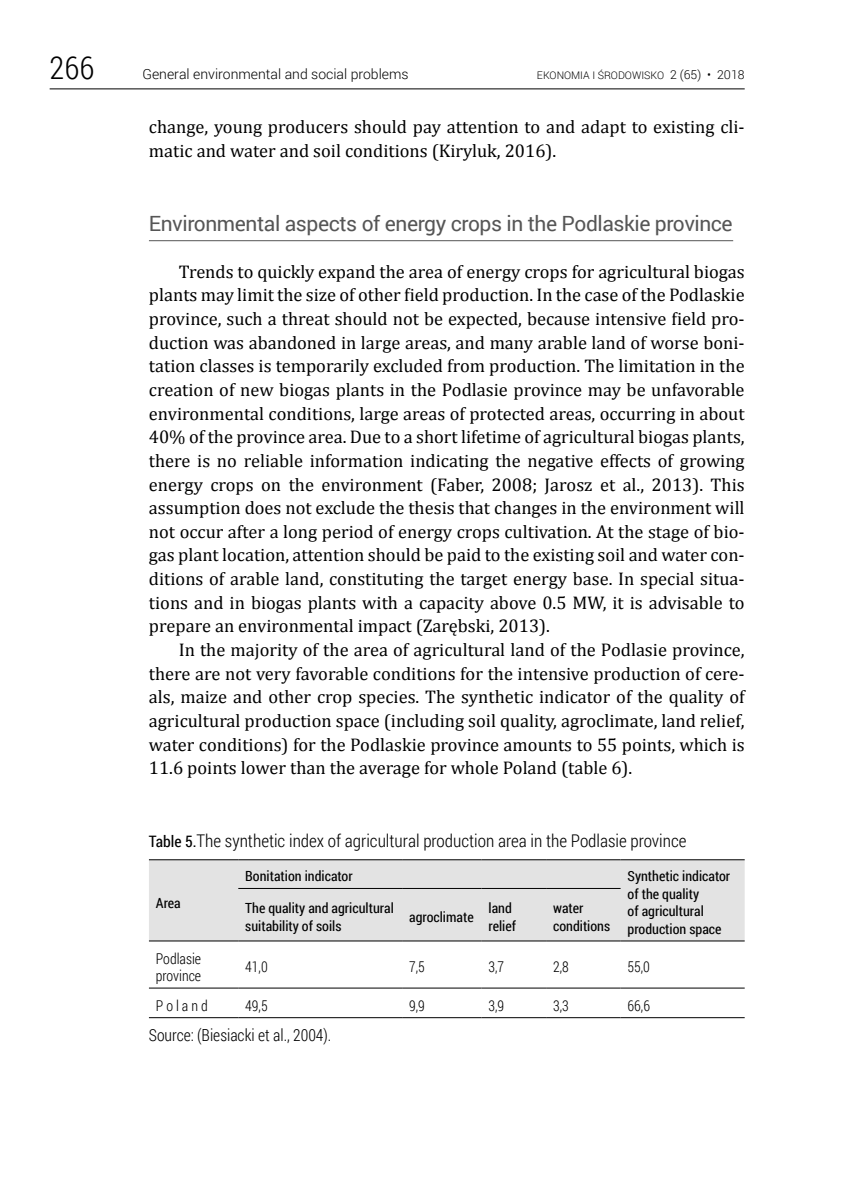
<style>
.page{position:relative;width:844px;height:1191px;background:#fff}
.page>*{position:absolute;margin:0;border:0;box-sizing:border-box;transform-origin:0 0}
.t1{font:300 31.5px "Roboto Condensed";color:#000}
.t2{font:21px "Roboto";letter-spacing:-.02em;color:#565656}
.t3{font:18.38px/23.6px "Cambria";color:#000;text-align:justify}
.t4{font:300 17.5px "Roboto Condensed";color:#000}
.t5{font:300 16.62px "Roboto Condensed";color:#000;scale:.96 1}
.t6{font:300 14.88px/17.5px "Roboto Condensed";color:#000;scale:.95 1}
.t7{font:14px/17.5px "Roboto Condensed";color:#000}
.t8{font:300 14px "Roboto";color:#000}
.t9{font:300 10.5px "Roboto";color:#000}
.s1{font-size:12.25px}
.s2{font-weight:400;font-size:15.75px}
</style>
<div class="page">
<hr style="left:50px;top:88px;width:694px;height:1px;background:#000">
<hr style="left:149px;top:240px;width:584px;height:1px;background:#565656">
<div style="left:149px;top:860px;width:595px;height:80px;background:#e3e3e3"></div>
<hr style="left:149px;top:859px;width:89px;height:1px;background:#000">
<hr style="left:238px;top:859px;width:164px;height:1px;background:#000">
<hr style="left:402px;top:859px;width:79px;height:1px;background:#000">
<hr style="left:481px;top:859px;width:65px;height:1px;background:#000">
<hr style="left:546px;top:859px;width:74px;height:1px;background:#000">
<hr style="left:620px;top:859px;width:124px;height:1px;background:#000">
<hr style="left:238px;top:888px;width:164px;height:1px;background:#000">
<hr style="left:402px;top:888px;width:79px;height:1px;background:#000">
<hr style="left:481px;top:888px;width:65px;height:1px;background:#000">
<hr style="left:546px;top:888px;width:74px;height:1px;background:#000">
<hr style="left:149px;top:940px;width:89px;height:1px;background:#000">
<hr style="left:238px;top:940px;width:164px;height:1px;background:#000">
<hr style="left:402px;top:940px;width:79px;height:1px;background:#000">
<hr style="left:481px;top:940px;width:65px;height:1px;background:#000">
<hr style="left:546px;top:940px;width:74px;height:1px;background:#000">
<hr style="left:620px;top:940px;width:124px;height:1px;background:#000">
<hr style="left:149px;top:987px;width:89px;height:1px;background:#000">
<hr style="left:238px;top:987px;width:164px;height:1px;background:#000">
<hr style="left:402px;top:987px;width:79px;height:1px;background:#000">
<hr style="left:481px;top:987px;width:65px;height:1px;background:#000">
<hr style="left:546px;top:987px;width:74px;height:1px;background:#000">
<hr style="left:620px;top:987px;width:124px;height:1px;background:#000">
<hr style="left:149px;top:1017px;width:89px;height:1px;background:#000">
<hr style="left:238px;top:1017px;width:164px;height:1px;background:#000">
<hr style="left:402px;top:1017px;width:79px;height:1px;background:#000">
<hr style="left:481px;top:1017px;width:65px;height:1px;background:#000">
<hr style="left:546px;top:1017px;width:74px;height:1px;background:#000">
<hr style="left:620px;top:1017px;width:124px;height:1px;background:#000">
<h1 class="t1" style="left:50px;top:46px;width:46px">266</h1>
<p class="t8" style="left:142px;top:65px;width:267px">General environmental and social problems</p>
<p class="t9" style="left:537px;top:68px;width:209px">EKONOMIA I ŚRODOWISKO <span class="s1">2 (65) • 2018</span></p>
<p class="t3" style="left:149px;top:115px;width:597px">change, young producers should pay attention to and adapt to existing cli&shy;matic and water and soil conditions (Kiryluk, 2016).</p>
<p class="t2" style="left:149px;top:208px;width:585px">Environmental aspects of energy crops in the Podlaskie province</p>
<p class="t3" style="left:149px;top:260px;width:597px;text-indent:30px">Trends to quickly expand the area of energy crops for agricultural biogas plants may limit the size of other field production. In the case of the Podlaskie province, such a threat should not be expected, because intensive field pro&shy;duction was abandoned in large areas, and many arable land of worse boni&shy;tation classes is temporarily excluded from production. The limitation in the creation of new biogas plants in the Podlasie province may be unfavorable environmental conditions, large areas of protected areas, occurring in about 40% of the province area. Due to a short lifetime of agricultural biogas plants, there is no reliable information indicating the negative effects of growing energy crops on the environment (Faber, 2008; Jarosz et al., 2013). This assumption does not exclude the thesis that changes in the environment will not occur after a long period of energy crops cultivation. At the stage of bio&shy;gas plant location, attention should be paid to the existing soil and water con&shy;ditions of arable land, constituting the target energy base. In special situa&shy;tions and in biogas plants with a capacity above 0.5 MW, it is advisable to prepare an environmental impact (Zarębski, 2013).</p>
<p class="t3" style="left:149px;top:638px;width:597px;text-indent:30px">In the majority of the area of agricultural land of the Podlasie province, there are not very favorable conditions for the intensive production of cere&shy;als, maize and other crop species. The synthetic indicator of the quality of agricultural production space (including soil quality, agroclimate, land relief, water conditions) for the Podlaskie province amounts to 55 points, which is 11.6 points lower than the average for whole Poland (table 6).</p>
<p class="t4" style="left:149px;top:829px;width:539px"><span class="s2">Table 5.</span>The synthetic index of agricultural production area in the Podlasie province</p>
<p class="t7" style="left:156px;top:893px;width:26px">Area</p>
<p class="t7" style="left:245px;top:867px;width:109px">Bonitation indicator</p>
<p class="t7" style="left:627px;top:867px;width:104px">Synthetic indicator of the quality<br>of agricultural production space</p>
<p class="t7" style="left:245px;top:899px;width:150px">The quality and agricultural suitability of soils</p>
<p class="t7" style="left:409px;top:908px;width:66px">agroclimate</p>
<p class="t7" style="left:488px;top:899px;width:29px">land relief</p>
<p class="t7" style="left:553px;top:899px;width:59px">water conditions</p>
<p class="t6" style="left:156px;top:949px;width:49px">Podlasie province</p>
<p class="t6" style="left:245px;top:957px;width:25px">41,0</p>
<p class="t6" style="left:409px;top:957px;width:18px">7,5</p>
<p class="t6" style="left:488px;top:957px;width:18px">3,7</p>
<p class="t6" style="left:553px;top:957px;width:18px">2,8</p>
<p class="t6" style="left:627px;top:957px;width:25px">55,0</p>
<p class="t6" style="left:156px;top:996px;width:56px">P o l a n d</p>
<p class="t6" style="left:245px;top:996px;width:25px">49,5</p>
<p class="t6" style="left:409px;top:996px;width:18px">9,9</p>
<p class="t6" style="left:488px;top:996px;width:18px">3,9</p>
<p class="t6" style="left:553px;top:996px;width:18px">3,3</p>
<p class="t6" style="left:627px;top:996px;width:25px">66,6</p>
<p class="t5" style="left:149px;top:1023px;width:191px">Source: (Biesiacki et al., 2004).</p>
</div>
